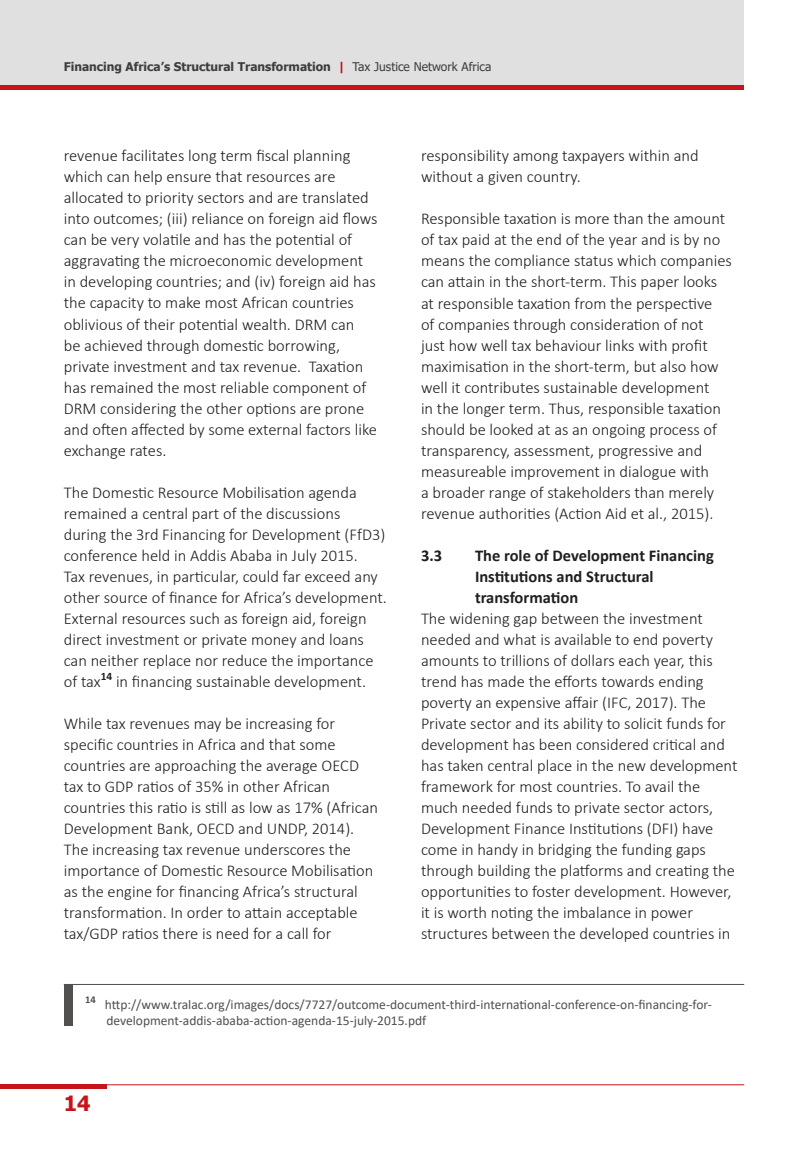
<style>
.page{position:relative;width:808px;height:1149px;background:#fff}
.page>*{position:absolute;margin:0;border:0;box-sizing:border-box;transform-origin:0 0}
.t1{font:700 21px "Tahoma";color:#c7141a}
.t2{font:300 16.5px/21px "Calibri";color:#1e1f1f}
.t3{font:700 16.5px/21px "Calibri";color:#1e1f1f}
.t4{font:13.5px/16.2px "Calibri";color:#524f4f}
.t5{font:700 12px "Tahoma";color:#3f3d3d}
.s1{color:#c7141a}
.s2{font-weight:400}
</style>
<div class="page">
<hr style="left:0;top:1084px;width:744px;height:1px;background:#c7141a">
<hr style="left:0;top:1084px;width:106px;height:4px;background:#c7141a">
<hr style="left:0;top:85px;width:744px;height:4px;background:#c7141a">
<div style="left:0;top:0;width:744px;height:85px;background:#e1e0e1"></div>
<div style="left:64px;top:983px;width:8px;height:42px;background:#524f4f"></div>
<hr style="left:64px;top:983px;width:680px;height:1px;background:#524f4f">
<p class="t5" style="left:64px;top:58px;width:429px">Financing Africa’s Structural Transformation <span class="s1">|</span> <span class="s2">Tax Justice Network Africa</span></p>
<p class="t2" style="left:64px;top:145px;width:315px">revenue facilitates long term fiscal planning which can help ensure that resources are allocated to priority sectors and are translated into outcomes; (iii) reliance on foreign aid flows can be very volatile and has the potential of aggravating the microeconomic development in developing countries; and (iv) foreign aid has the capacity to make most African countries oblivious of their potential wealth. DRM can<br>be achieved through domestic borrowing, private investment and tax revenue. Taxation has remained the most reliable component of DRM considering the other options are prone and often affected by some external factors like exchange rates.</p>
<p class="t2" style="left:64px;top:481px;width:325px">The Domestic Resource Mobilisation agenda remained a central part of the discussions during the 3rd Financing for Development (FfD3) conference held in Addis Ababa in July 2015.<br>Tax revenues, in particular, could far exceed any other source of finance for Africa’s development.<br>External resources such as foreign aid, foreign direct investment or private money and loans can neither replace nor reduce the importance of tax<sup>14</sup> in financing sustainable development.</p>
<p class="t2" style="left:64px;top:712px;width:316px">While tax revenues may be increasing for specific countries in Africa and that some countries are approaching the average OECD tax to GDP ratios of 35% in other African countries this ratio is still as low as 17% (African Development Bank, OECD and UNDP, 2014).<br>The increasing tax revenue underscores the importance of Domestic Resource Mobilisation as the engine for financing Africa’s structural transformation. In order to attain acceptable tax/GDP ratios there is need for a call for</p>
<p class="t2" style="left:421px;top:145px;width:279px">responsibility among taxpayers within and without a given country.</p>
<p class="t2" style="left:421px;top:208px;width:312px">Responsible taxation is more than the amount of tax paid at the end of the year and is by no means the compliance status which companies can attain in the short-term. This paper looks at responsible taxation from the perspective<br>of companies through consideration of not<br>just how well tax behaviour links with profit maximisation in the short-term, but also how well it contributes sustainable development<br>in the longer term. Thus, responsible taxation should be looked at as an ongoing process of transparency, assessment, progressive and measureable improvement in dialogue with<br>a broader range of stakeholders than merely revenue authorities (Action Aid et al., 2015).</p>
<p class="t3" style="left:421px;top:544px;width:23px">3.3</p>
<p class="t3" style="left:475px;top:544px;width:240px">The role of Development Financing<br>Institutions and Structural transformation</p>
<p class="t2" style="left:421px;top:607px;width:318px">The widening gap between the investment needed and what is available to end poverty amounts to trillions of dollars each year, this trend has made the efforts towards ending poverty an expensive affair (IFC, 2017). The Private sector and its ability to solicit funds for development has been considered critical and has taken central place in the new development framework for most countries. To avail the much needed funds to private sector actors, Development Finance Institutions (DFI) have come in handy in bridging the funding gaps through building the platforms and creating the opportunities to foster development. However, it is worth noting the imbalance in power structures between the developed countries in</p>
<p class="t4" style="left:106px;top:995px;width:607px;text-indent:-21px"><sup>14</sup> http://www.tralac.org/images/docs/7727/outcome-document-third-international-conference-on-financing-for&shy;development-addis-ababa-action-agenda-15-july-2015.pdf</p>
<p class="t1" style="left:64px;top:1088px;width:28px">14</p>
</div>
